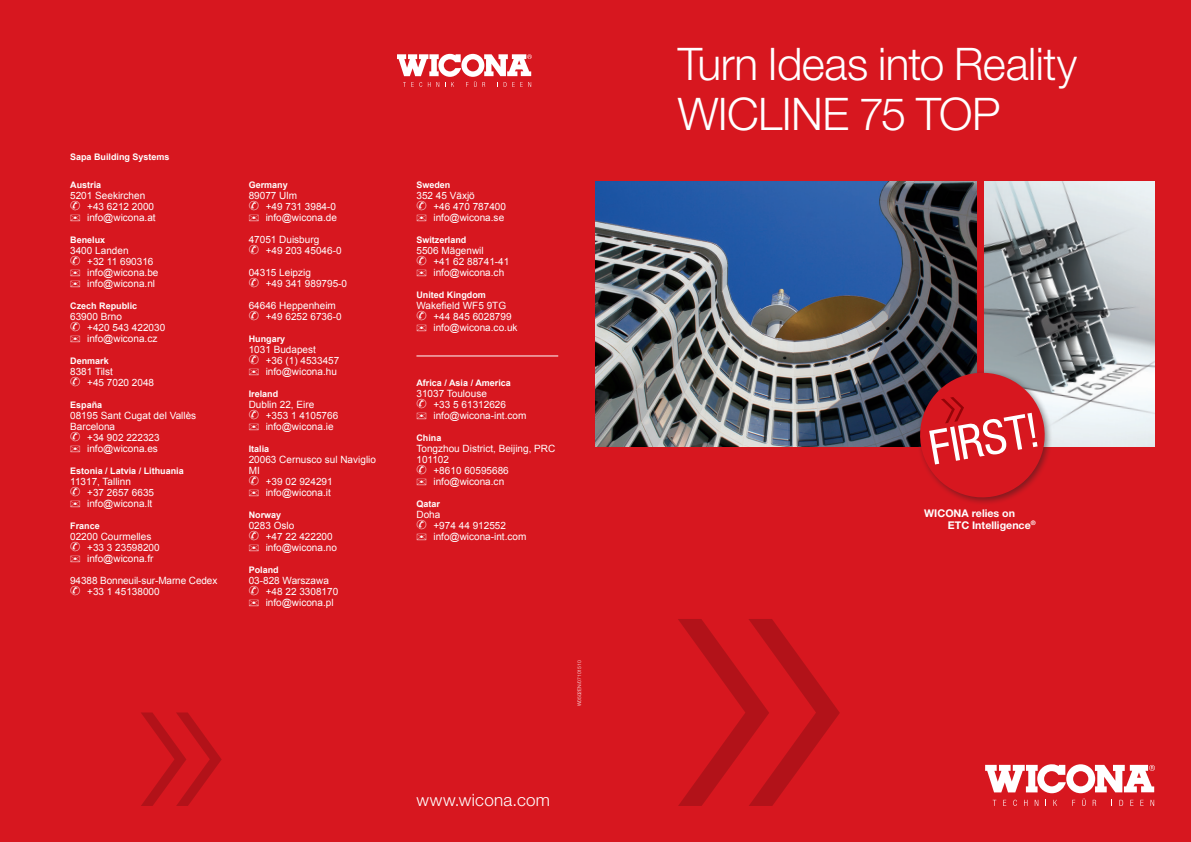
<style>
.page{position:relative;width:1191px;height:842px;background:#d7171f}
.page>*{position:absolute;margin:0;border:0;box-sizing:border-box;transform-origin:0 0}
.Titel_1st_Language{font:300 45px "Helvetica Neue LT Pro";letter-spacing:-.015em;color:#fff}
._5_Lauftext_Hel_LT_l{font:300 17px "Helvetica Neue LT Pro";letter-spacing:.02em;color:#fff}
.t1{font:700 10.6px/12.2px "Helvetica Neue LT Pro";color:#fff}
._5_copy_Hel_LTPro_li{font:10px/11px "Arial";color:#fff}
._5_copy_Hel_LTPro_li-2{font:700 9px "Arial";color:#fff}
.t2{font:300 5px "Helvetica Neue LT Pro";color:#fff}
</style>
<div class="page">
<svg style="left:678px;top:619px;width:162px;height:187px"></svg>
<img style="left:984px;top:181px;width:171px;height:266px">
<img style="left:595px;top:181px;width:381px;height:266px">
<svg style="left:985px;top:764px;width:170px;height:42px"></svg>
<div style="left:916px;top:369px;width:136px;height:136px;background:#231f20;opacity:.5"></div>
<svg style="left:915px;top:368px;width:134px;height:134px"></svg>
<svg style="left:141px;top:712px;width:81px;height:94px"></svg>
<svg style="left:397px;top:54px;width:135px;height:33px"></svg>
<hr style="left:416px;top:356px;width:142px;height:1px;background:#fff">
<p class="_5_copy_Hel_LTPro_li-2" style="left:70px;top:151px;width:101px">Sapa Building Systems</p>
<p class="_5_copy_Hel_LTPro_li-2" style="left:70px;top:179px;width:33px">Austria</p>
<p class="_5_copy_Hel_LTPro_li" style="left:70px;top:190px;width:77px">5201 Seekirchen</p>
<p class="_5_copy_Hel_LTPro_li" style="left:87px;top:201px;width:68px">+43 6212 2000</p>
<p class="_5_copy_Hel_LTPro_li" style="left:87px;top:212px;width:70px">info@wicona.at</p>
<p class="_5_copy_Hel_LTPro_li-2" style="left:70px;top:234px;width:37px">Benelux</p>
<p class="_5_copy_Hel_LTPro_li" style="left:70px;top:245px;width:60px">3400 Landen</p>
<p class="_5_copy_Hel_LTPro_li" style="left:87px;top:256px;width:68px">+32 11 690316</p>
<p class="_5_copy_Hel_LTPro_li" style="left:87px;top:267px;width:73px">info@wicona.be</p>
<p class="_5_copy_Hel_LTPro_li" style="left:87px;top:278px;width:69px">info@wicona.nl</p>
<p class="_5_copy_Hel_LTPro_li-2" style="left:70px;top:300px;width:69px">Czech Republic</p>
<p class="_5_copy_Hel_LTPro_li" style="left:70px;top:311px;width:53px">63900 Brno</p>
<p class="_5_copy_Hel_LTPro_li" style="left:87px;top:322px;width:80px">+420 543 422030</p>
<p class="_5_copy_Hel_LTPro_li" style="left:87px;top:333px;width:72px">info@wicona.cz</p>
<p class="_5_copy_Hel_LTPro_li-2" style="left:70px;top:355px;width:40px">Denmark</p>
<p class="_5_copy_Hel_LTPro_li" style="left:70px;top:366px;width:44px">8381 Tilst</p>
<p class="_5_copy_Hel_LTPro_li" style="left:87px;top:377px;width:68px">+45 7020 2048</p>
<p class="_5_copy_Hel_LTPro_li-2" style="left:70px;top:399px;width:34px">España</p>
<p class="_5_copy_Hel_LTPro_li" style="left:70px;top:410px;width:128px">08195 Sant Cugat del Vallès</p>
<p class="_5_copy_Hel_LTPro_li" style="left:70px;top:421px;width:47px">Barcelona</p>
<p class="_5_copy_Hel_LTPro_li" style="left:87px;top:432px;width:74px">+34 902 222323</p>
<p class="_5_copy_Hel_LTPro_li" style="left:87px;top:443px;width:72px">info@wicona.es</p>
<p class="_5_copy_Hel_LTPro_li-2" style="left:70px;top:465px;width:115px">Estonia / Latvia / Lithuania</p>
<p class="_5_copy_Hel_LTPro_li" style="left:70px;top:476px;width:62px">11317, Tallinn</p>
<p class="_5_copy_Hel_LTPro_li" style="left:87px;top:487px;width:68px">+37 2657 6635</p>
<p class="_5_copy_Hel_LTPro_li" style="left:87px;top:498px;width:67px">info@wicona.lt</p>
<p class="_5_copy_Hel_LTPro_li-2" style="left:70px;top:520px;width:31px">France</p>
<p class="_5_copy_Hel_LTPro_li" style="left:70px;top:531px;width:83px">02200 Courmelles</p>
<p class="_5_copy_Hel_LTPro_li" style="left:87px;top:542px;width:74px">+33 3 23598200</p>
<p class="_5_copy_Hel_LTPro_li" style="left:87px;top:553px;width:68px">info@wicona.fr</p>
<p class="_5_copy_Hel_LTPro_li" style="left:70px;top:575px;width:149px">94388 Bonneuil-sur-Marne Cedex</p>
<p class="_5_copy_Hel_LTPro_li" style="left:87px;top:586px;width:74px">+33 1 45138000</p>
<p class="_5_copy_Hel_LTPro_li-2" style="left:249px;top:179px;width:41px">Germany</p>
<p class="_5_copy_Hel_LTPro_li" style="left:249px;top:190px;width:50px">89077 Ulm</p>
<p class="_5_copy_Hel_LTPro_li" style="left:266px;top:201px;width:72px">+49 731 3984-0</p>
<p class="_5_copy_Hel_LTPro_li" style="left:266px;top:212px;width:73px">info@wicona.de</p>
<p class="_5_copy_Hel_LTPro_li" style="left:249px;top:234px;width:72px">47051 Duisburg</p>
<p class="_5_copy_Hel_LTPro_li" style="left:266px;top:245px;width:77px">+49 203 45046-0</p>
<p class="_5_copy_Hel_LTPro_li" style="left:249px;top:267px;width:64px">04315 Leipzig</p>
<p class="_5_copy_Hel_LTPro_li" style="left:266px;top:278px;width:83px">+49 341 989795-0</p>
<p class="_5_copy_Hel_LTPro_li" style="left:249px;top:300px;width:89px">64646 Heppenheim</p>
<p class="_5_copy_Hel_LTPro_li" style="left:266px;top:311px;width:77px">+49 6252 6736-0</p>
<p class="_5_copy_Hel_LTPro_li-2" style="left:249px;top:333px;width:38px">Hungary</p>
<p class="_5_copy_Hel_LTPro_li" style="left:249px;top:344px;width:69px">1031 Budapest</p>
<p class="_5_copy_Hel_LTPro_li" style="left:266px;top:355px;width:75px">+36 (1) 4533457</p>
<p class="_5_copy_Hel_LTPro_li" style="left:266px;top:366px;width:73px">info@wicona.hu</p>
<p class="_5_copy_Hel_LTPro_li-2" style="left:249px;top:388px;width:31px">Ireland</p>
<p class="_5_copy_Hel_LTPro_li" style="left:249px;top:399px;width:67px">Dublin 22, Eire</p>
<p class="_5_copy_Hel_LTPro_li" style="left:266px;top:410px;width:74px">+353 1 4105766</p>
<p class="_5_copy_Hel_LTPro_li" style="left:266px;top:421px;width:69px">info@wicona.ie</p>
<p class="_5_copy_Hel_LTPro_li-2" style="left:249px;top:443px;width:22px">Italia</p>
<p class="_5_copy_Hel_LTPro_li" style="left:249px;top:454px;width:129px">20063 Cernusco sul Naviglio<br>MI</p>
<p class="_5_copy_Hel_LTPro_li" style="left:266px;top:476px;width:69px">+39 02 924291</p>
<p class="_5_copy_Hel_LTPro_li" style="left:266px;top:487px;width:67px">info@wicona.it</p>
<p class="_5_copy_Hel_LTPro_li-2" style="left:249px;top:509px;width:34px">Norway</p>
<p class="_5_copy_Hel_LTPro_li" style="left:249px;top:520px;width:47px">0283 Oslo</p>
<p class="_5_copy_Hel_LTPro_li" style="left:266px;top:531px;width:69px">+47 22 422200</p>
<p class="_5_copy_Hel_LTPro_li" style="left:266px;top:542px;width:73px">info@wicona.no</p>
<p class="_5_copy_Hel_LTPro_li-2" style="left:249px;top:564px;width:32px">Poland</p>
<p class="_5_copy_Hel_LTPro_li" style="left:249px;top:575px;width:82px">03-828 Warszawa</p>
<p class="_5_copy_Hel_LTPro_li" style="left:266px;top:586px;width:74px">+48 22 3308170</p>
<p class="_5_copy_Hel_LTPro_li" style="left:266px;top:597px;width:69px">info@wicona.pl</p>
<p class="_5_copy_Hel_LTPro_li-2" style="left:416px;top:179px;width:36px">Sweden</p>
<p class="_5_copy_Hel_LTPro_li" style="left:416px;top:190px;width:60px">352 45 Växjö</p>
<p class="_5_copy_Hel_LTPro_li" style="left:433px;top:201px;width:74px">+46 470 787400</p>
<p class="_5_copy_Hel_LTPro_li" style="left:433px;top:212px;width:72px">info@wicona.se</p>
<p class="_5_copy_Hel_LTPro_li-2" style="left:416px;top:234px;width:52px">Switzerland</p>
<p class="_5_copy_Hel_LTPro_li" style="left:416px;top:245px;width:69px">5506 Mägenwil</p>
<p class="_5_copy_Hel_LTPro_li" style="left:433px;top:256px;width:77px">+41 62 88741-41</p>
<p class="_5_copy_Hel_LTPro_li" style="left:433px;top:267px;width:72px">info@wicona.ch</p>
<p class="_5_copy_Hel_LTPro_li-2" style="left:416px;top:289px;width:71px">United Kingdom</p>
<p class="_5_copy_Hel_LTPro_li" style="left:416px;top:300px;width:91px">Wakefield WF5 9TG</p>
<p class="_5_copy_Hel_LTPro_li" style="left:433px;top:311px;width:80px">+44 845 6028799</p>
<p class="_5_copy_Hel_LTPro_li" style="left:433px;top:322px;width:86px">info@wicona.co.uk</p>
<p class="_5_copy_Hel_LTPro_li-2" style="left:416px;top:377px;width:96px">Africa / Asia / America</p>
<p class="_5_copy_Hel_LTPro_li" style="left:416px;top:388px;width:72px">31037 Toulouse</p>
<p class="_5_copy_Hel_LTPro_li" style="left:433px;top:399px;width:74px">+33 5 61312626</p>
<p class="_5_copy_Hel_LTPro_li" style="left:433px;top:410px;width:94px">info@wicona-int.com</p>
<p class="_5_copy_Hel_LTPro_li-2" style="left:416px;top:432px;width:27px">China</p>
<p class="_5_copy_Hel_LTPro_li" style="left:416px;top:443px;width:140px">Tongzhou District, Beijing, PRC<br>101102</p>
<p class="_5_copy_Hel_LTPro_li" style="left:433px;top:465px;width:77px">+8610 60595686</p>
<p class="_5_copy_Hel_LTPro_li" style="left:433px;top:476px;width:72px">info@wicona.cn</p>
<p class="_5_copy_Hel_LTPro_li-2" style="left:416px;top:498px;width:25px">Qatar</p>
<p class="_5_copy_Hel_LTPro_li" style="left:416px;top:509px;width:25px">Doha</p>
<p class="_5_copy_Hel_LTPro_li" style="left:433px;top:520px;width:74px">+974 44 912552</p>
<p class="_5_copy_Hel_LTPro_li" style="left:433px;top:531px;width:94px">info@wicona-int.com</p>
<p class="t2" style="left:576px;top:706px;width:48px;rotate:-90deg">W0502EN/07101510</p>
<p class="_5_Lauftext_Hel_LT_l" style="left:416px;top:789px;width:135px">www.wicona.com</p>
<p class="Titel_1st_Language" style="left:677px;top:37px;width:401px">Turn Ideas into Reality</p>
<p class="Titel_1st_Language" style="left:677px;top:87px;width:324px">WICLINE 75 TOP</p>
<p class="t1" style="left:948px;top:507px;width:89px;text-indent:-24px">WICONA relies on<br>ETC Intelligence<sup>®</sup></p>
</div>
